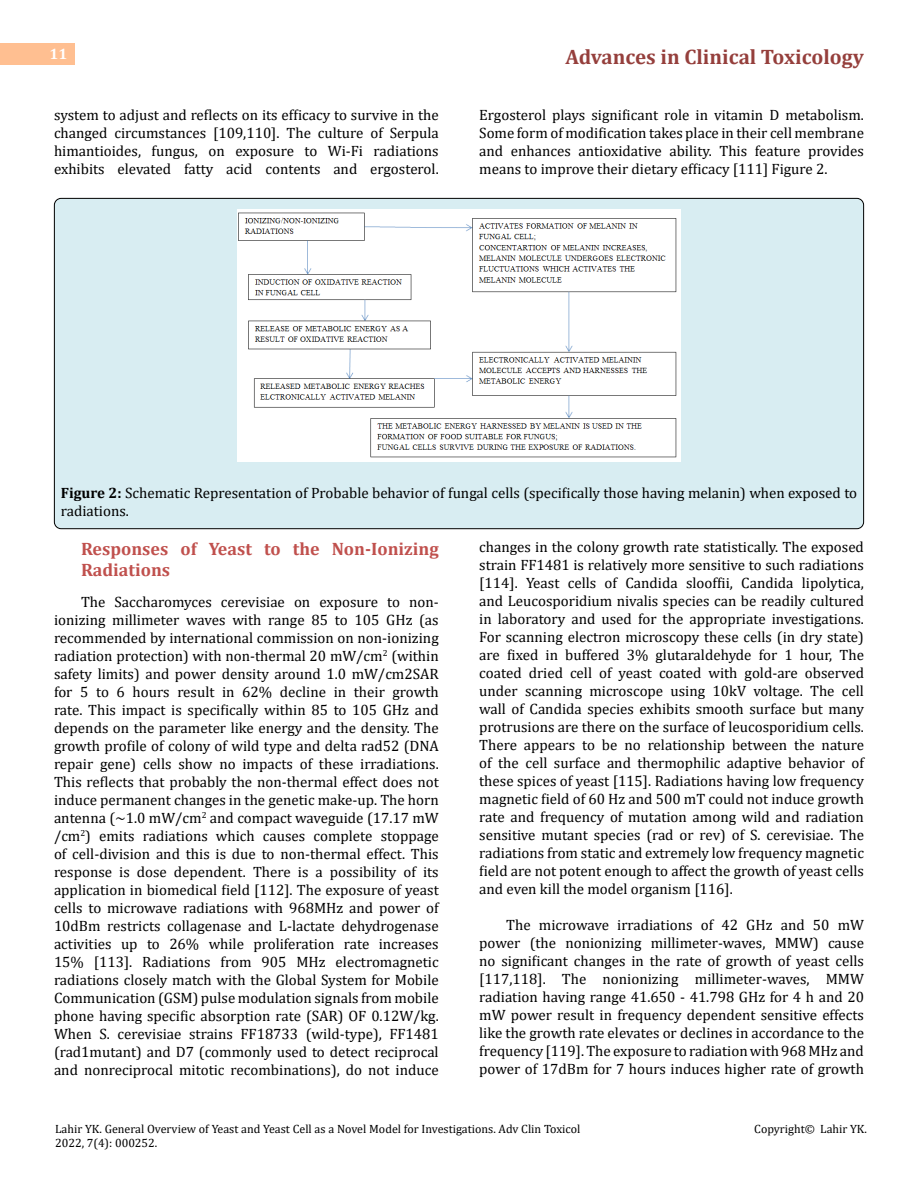
<style>
.page{position:relative;width:918px;height:1188px;background:#fff}
.page>*{position:absolute;margin:0;border:0;box-sizing:border-box;transform-origin:0 0}
.t1{font:700 21px "Cambria";color:#953f3c}
.t2{font:700 18px/21px "Cambria";color:#c0504d}
.t3{font:15px/18px "Cambria";color:#000;text-align:justify}
.t4{font:700 15px "Cambria";color:#fff}
.t5{font:12px/14.4px "Cambria";color:#000}
.s1{font-weight:700}
</style>
<div class="page">
<div style="left:0;top:43px;width:75px;height:21px;background:#ffbf91"></div>
<div style="left:54px;top:198px;width:810px;height:331px;background:#d8edf2;border-radius:7px"></div>
<img style="left:238px;top:210px;width:442px;height:252px">
<p class="t4" style="left:50px;top:44px;width:19px">11</p>
<h1 class="t1" style="left:565px;top:42px;width:300px">Advances in Clinical Toxicology</h1>
<p class="t3" style="left:54px;top:105px;width:386px">system to adjust and reflects on its efficacy to survive in the changed circumstances [109,110]. The culture of Serpula himantioides, fungus, on exposure to Wi-Fi radiations exhibits elevated fatty acid contents and ergosterol.</p>
<p class="t3" style="left:479px;top:105px;width:386px">Ergosterol plays significant role in vitamin D metabolism.<br>Some form of modification takes place in their cell membrane and enhances antioxidative ability. This feature provides means to improve their dietary efficacy [111] Figure 2.</p>
<p class="t3" style="left:61px;top:483px;width:798px"><span class="s1">Figure 2:</span> Schematic Representation of Probable behavior of fungal cells (specifically those having melanin) when exposed to radiations.</p>
<p class="t2" style="left:81px;top:537px;width:359px">Responses of Yeast to the Non-Ionizing<br>Radiations</p>
<p class="t3" style="left:54px;top:593px;width:386px;text-indent:27px">The Saccharomyces cerevisiae on exposure to non&shy;ionizing millimeter waves with range 85 to 105 GHz (as recommended by international commission on non-ionizing radiation protection) with non-thermal 20 mW/cm<sup>2</sup> (within safety limits) and power density around 1.0 mW/cm2SAR for 5 to 6 hours result in 62% decline in their growth rate. This impact is specifically within 85 to 105 GHz and depends on the parameter like energy and the density. The growth profile of colony of wild type and delta rad52 (DNA repair gene) cells show no impacts of these irradiations.<br>This reflects that probably the non-thermal effect does not induce permanent changes in the genetic make-up. The horn antenna (~1.0 mW/cm<sup>2</sup> and compact waveguide (17.17 mW /cm<sup>2</sup>) emits radiations which causes complete stoppage of cell-division and this is due to non-thermal effect. This response is dose dependent. There is a possibility of its application in biomedical field [112]. The exposure of yeast cells to microwave radiations with 968MHz and power of 10dBm restricts collagenase and L-lactate dehydrogenase activities up to 26% while proliferation rate increases 15% [113]. Radiations from 905 MHz electromagnetic radiations closely match with the Global System for Mobile Communication (GSM) pulse modulation signals from mobile phone having specific absorption rate (SAR) OF 0.12W/kg.<br>When S. cerevisiae strains FF18733 (wild-type), FF1481 (rad1mutant) and D7 (commonly used to detect reciprocal and nonreciprocal mitotic recombinations), do not induce</p>
<p class="t3" style="left:479px;top:537px;width:386px">changes in the colony growth rate statistically. The exposed strain FF1481 is relatively more sensitive to such radiations [114]. Yeast cells of Candida slooffii, Candida lipolytica, and Leucosporidium nivalis species can be readily cultured in laboratory and used for the appropriate investigations.<br>For scanning electron microscopy these cells (in dry state) are fixed in buffered 3% glutaraldehyde for 1 hour, The coated dried cell of yeast coated with gold-are observed under scanning microscope using 10kV voltage. The cell wall of Candida species exhibits smooth surface but many protrusions are there on the surface of leucosporidium cells.<br>There appears to be no relationship between the nature of the cell surface and thermophilic adaptive behavior of these spices of yeast [115]. Radiations having low frequency magnetic field of 60 Hz and 500 mT could not induce growth rate and frequency of mutation among wild and radiation sensitive mutant species (rad or rev) of S. cerevisiae. The radiations from static and extremely low frequency magnetic field are not potent enough to affect the growth of yeast cells and even kill the model organism [116].</p>
<p class="t3" style="left:479px;top:915px;width:386px;text-indent:27px">The microwave irradiations of 42 GHz and 50 mW power (the nonionizing millimeter-waves, MMW) cause no significant changes in the rate of growth of yeast cells [117,118]. The nonionizing millimeter-waves, MMW radiation having range 41.650 - 41.798 GHz for 4 h and 20 mW power result in frequency dependent sensitive effects like the growth rate elevates or declines in accordance to the frequency [119]. The exposure to radiation with 968 MHz and power of 17dBm for 7 hours induces higher rate of growth</p>
<p class="t5" style="left:55px;top:1121px;width:527px">Lahir YK. General Overview of Yeast and Yeast Cell as a Novel Model for Investigations. Adv Clin Toxicol<br>2022, 7(4): 000252.</p>
<p class="t5" style="left:754px;top:1121px;width:114px">Copyright© Lahir YK.</p>
</div>
